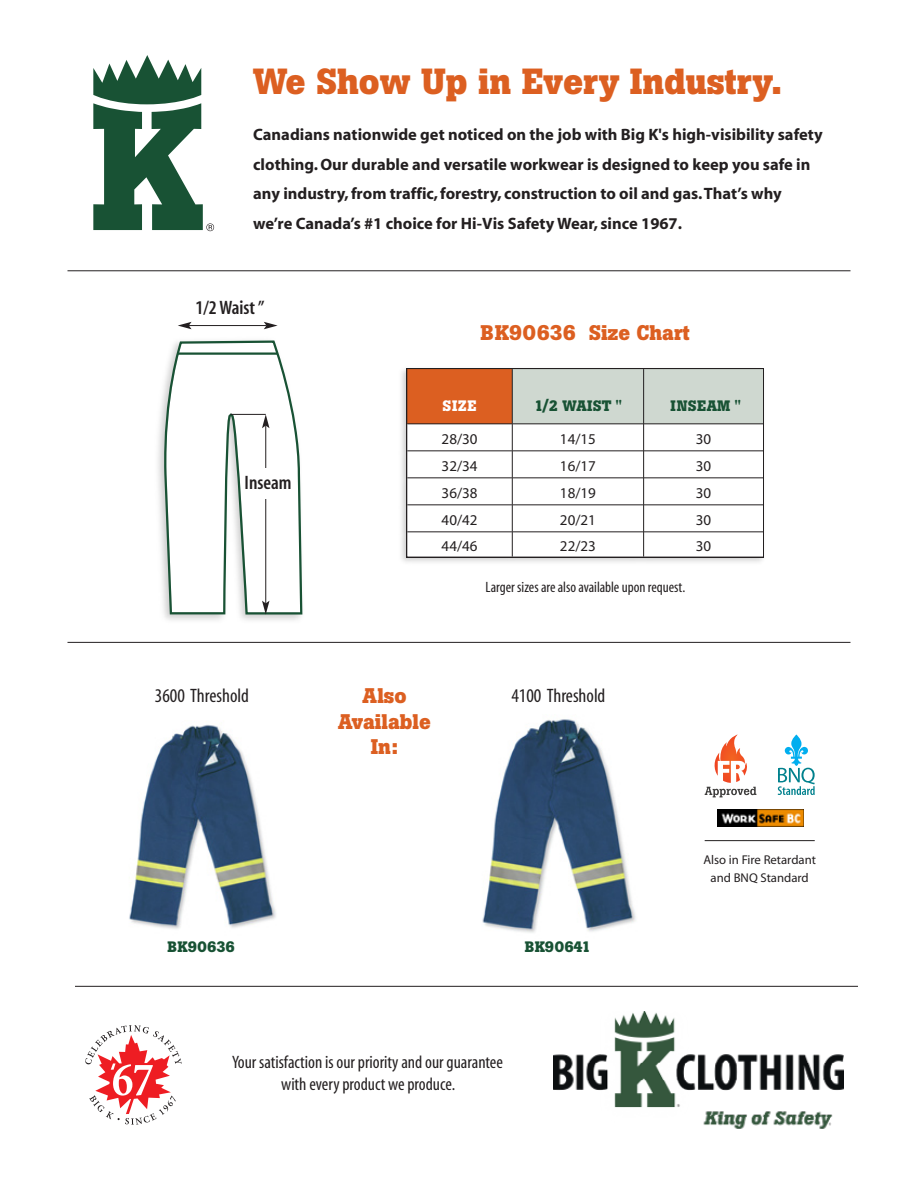
<style>
.page{position:relative;width:918px;height:1188px;background:#fff}
.page>*{position:absolute;margin:0;border:0;box-sizing:border-box;transform-origin:0 0}
.t1{font:700 36px "Boton";color:#dc5f21}
.t2{font:700 21px "Boton";color:#dc5f21}
.t3{font:condensed 19.5px "Myriad";color:#231f20}
.t4{font:600 condensed 19.5px "Myriad";color:#231f20}
.t5{font:condensed 18px "Myriad";color:#231f20}
.t6{font:700 16.5px/29.7px "Myriad";color:#231f20}
.t7{font:15px "Myriad";color:#231f20}
.t8{font:condensed 15px "Myriad";color:#231f20}
.t9{font:700 15px "Boton";letter-spacing:.02em;color:#185234}
.t10{font:700 15px "Boton";color:#fff}
.t11{font:12.75px/18px "Myriad";color:#231f20;text-align:center}
</style>
<div class="page">
<hr style="left:68px;top:270px;width:782px;height:1px;background:#231f20">
<hr style="left:68px;top:642px;width:782px;height:1px;background:#231f20">
<hr style="left:75px;top:986px;width:783px;height:1px;background:#231f20">
<svg style="left:93px;top:55px;width:121px;height:176px"></svg>
<img style="left:553px;top:1011px;width:290px;height:118px">
<svg style="left:85px;top:1025px;width:97px;height:100px"></svg>
<hr style="left:189px;top:325px;width:77px;height:1px;background:#231f20">
<svg style="left:178px;top:322px;width:14px;height:7px"></svg>
<svg style="left:264px;top:322px;width:14px;height:7px"></svg>
<img style="left:158px;top:405px;width:145px;height:215px">
<img style="left:129px;top:724px;width:147px;height:205px">
<svg style="left:162px;top:340px;width:138px;height:275px"></svg>
<div style="left:244px;top:468px;width:49px;height:31px;background:#fff"></div>
<hr style="left:231px;top:414px;width:35px;height:1px;background:#231f20">
<img style="left:482px;top:719px;width:154px;height:214px">
<img style="left:401px;top:368px;width:363px;height:194px">
<div style="left:407px;top:368px;width:105px;height:56px;background:#dc5f21"></div>
<div style="left:512px;top:368px;width:132px;height:56px;background:#cfd8d0"></div>
<div style="left:644px;top:368px;width:120px;height:56px;background:#cfd8d0"></div>
<div style="left:407px;top:424px;width:105px;height:27px;background:#fff"></div>
<div style="left:512px;top:424px;width:132px;height:27px;background:#fff"></div>
<div style="left:644px;top:424px;width:120px;height:27px;background:#fff"></div>
<div style="left:407px;top:451px;width:105px;height:27px;background:#fff"></div>
<div style="left:512px;top:451px;width:132px;height:27px;background:#fff"></div>
<div style="left:644px;top:451px;width:120px;height:27px;background:#fff"></div>
<div style="left:407px;top:478px;width:105px;height:27px;background:#fff"></div>
<div style="left:512px;top:478px;width:132px;height:27px;background:#fff"></div>
<div style="left:644px;top:478px;width:120px;height:27px;background:#fff"></div>
<div style="left:407px;top:505px;width:105px;height:27px;background:#fff"></div>
<div style="left:512px;top:505px;width:132px;height:27px;background:#fff"></div>
<div style="left:644px;top:505px;width:120px;height:27px;background:#fff"></div>
<div style="left:407px;top:532px;width:105px;height:25px;background:#fff"></div>
<div style="left:512px;top:532px;width:132px;height:25px;background:#fff"></div>
<div style="left:644px;top:532px;width:120px;height:25px;background:#fff"></div>
<div style="left:407px;top:368px;width:357px;height:189px;border:2px solid #231f20"></div>
<hr style="left:512px;top:369px;width:1px;height:188px;background:#231f20">
<hr style="left:643px;top:369px;width:1px;height:188px;background:#231f20">
<hr style="left:407px;top:423px;width:105px;height:1px;background:#231f20">
<hr style="left:513px;top:423px;width:130px;height:1px;background:#231f20">
<hr style="left:644px;top:423px;width:119px;height:1px;background:#231f20">
<hr style="left:407px;top:450px;width:105px;height:1px;background:#231f20">
<hr style="left:513px;top:450px;width:130px;height:1px;background:#231f20">
<hr style="left:644px;top:450px;width:119px;height:1px;background:#231f20">
<hr style="left:407px;top:477px;width:105px;height:1px;background:#231f20">
<hr style="left:513px;top:477px;width:130px;height:1px;background:#231f20">
<hr style="left:644px;top:477px;width:119px;height:1px;background:#231f20">
<hr style="left:407px;top:504px;width:105px;height:1px;background:#231f20">
<hr style="left:513px;top:504px;width:130px;height:1px;background:#231f20">
<hr style="left:644px;top:504px;width:119px;height:1px;background:#231f20">
<hr style="left:407px;top:531px;width:105px;height:1px;background:#231f20">
<hr style="left:513px;top:531px;width:130px;height:1px;background:#231f20">
<hr style="left:644px;top:531px;width:119px;height:1px;background:#231f20">
<svg style="left:705px;top:735px;width:51px;height:62px"></svg>
<svg style="left:778px;top:735px;width:37px;height:60px"></svg>
<hr style="left:705px;top:840px;width:110px;height:1px;background:#231f20">
<img style="left:717px;top:810px;width:87px;height:16px">
<p class="t1" style="left:253px;top:69px;width:531px">We Show Up in Every Industry.</p>
<p class="t6" style="left:253px;top:121px;width:571px">Canadians nationwide get noticed on the job with Big K's high-visibility safety clothing. Our durable and versatile workwear is designed to keep you safe in any industry, from traffic, forestry, construction to oil and gas. That’s why we’re Canada’s #1 choice for Hi-Vis Safety Wear, since 1967.</p>
<p class="t4" style="left:195px;top:300px;width:71px">1/2 Waist ”</p>
<p class="t4" style="left:245px;top:475px;width:49px">Inseam</p>
<p class="t3" style="left:155px;top:688px;width:96px">3600 Threshold</p>
<p class="t9" style="left:168px;top:941px;width:69px">BK90636</p>
<p class="t2" style="left:480px;top:326px;width:211px">BK90636 Size Chart</p>
<p class="t10" style="left:443px;top:400px;width:36px">SIZE</p>
<p class="t9" style="left:534px;top:400px;width:89px">1/2 WAIST "</p>
<p class="t9" style="left:671px;top:400px;width:72px">INSEAM "</p>
<p class="t7" style="left:442px;top:434px;width:37px">28/30</p>
<p class="t7" style="left:560px;top:434px;width:37px">14/15</p>
<p class="t7" style="left:696px;top:434px;width:17px">30</p>
<p class="t7" style="left:442px;top:461px;width:37px">32/34</p>
<p class="t7" style="left:560px;top:461px;width:37px">16/17</p>
<p class="t7" style="left:696px;top:461px;width:17px">30</p>
<p class="t7" style="left:442px;top:488px;width:37px">36/38</p>
<p class="t7" style="left:560px;top:488px;width:37px">18/19</p>
<p class="t7" style="left:696px;top:488px;width:17px">30</p>
<p class="t7" style="left:442px;top:515px;width:37px">40/42</p>
<p class="t7" style="left:560px;top:515px;width:37px">20/21</p>
<p class="t7" style="left:696px;top:515px;width:17px">30</p>
<p class="t7" style="left:442px;top:540px;width:37px">44/46</p>
<p class="t7" style="left:560px;top:540px;width:37px">22/23</p>
<p class="t7" style="left:696px;top:540px;width:17px">30</p>
<p class="t8" style="left:486px;top:582px;width:201px">Larger sizes are also available upon request.</p>
<p class="t2" style="left:362px;top:688px;width:46px">Also</p>
<p class="t2" style="left:338px;top:714px;width:94px">Available</p>
<p class="t2" style="left:371px;top:739px;width:29px">In:</p>
<p class="t3" style="left:511px;top:688px;width:96px">4100 Threshold</p>
<p class="t9" style="left:525px;top:941px;width:67px">BK90641</p>
<p class="t11" style="left:703px;top:852px;width:114px">Also in Fire Retardant and BNQ Standard</p>
<p class="t5" style="left:232px;top:1056px;width:272px">Your satisfaction is our priority and our guarantee</p>
<p class="t5" style="left:281px;top:1077px;width:176px">with every product we produce.</p>
</div>
